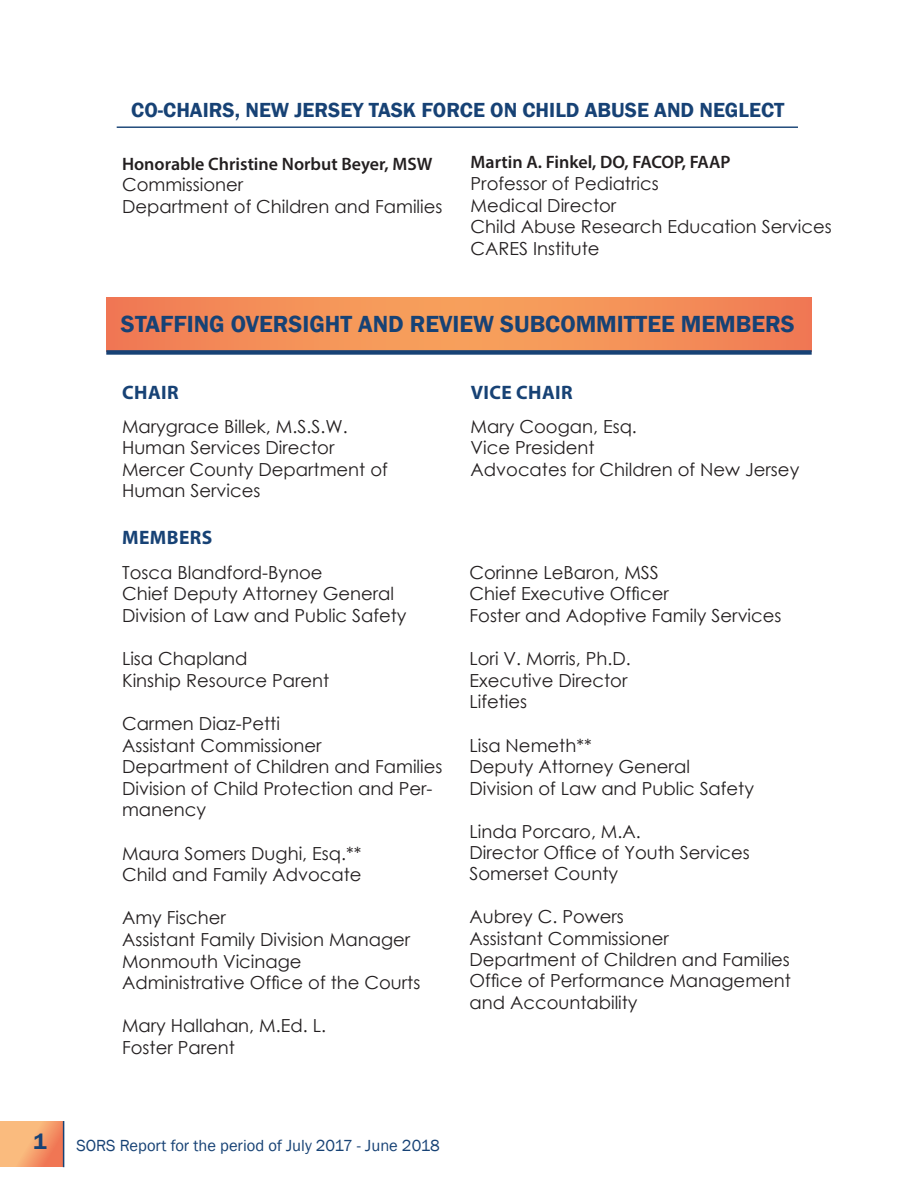
<style>
.page{position:relative;width:918px;height:1188px;background:#fff}
.page>*{position:absolute;margin:0;border:0;box-sizing:border-box;transform-origin:0 0}
.t1{font:600 24px "Franklin Gothic";color:#174275}
.t2{font:600 22.5px "Franklin Gothic";color:#174275}
.t3{font:600 21px "Franklin Gothic";color:#174275}
.t4{font:700 19.5px "Myriad Pro";letter-spacing:.02em;color:#174275}
.t5{font:18px/21.6px "Century Gothic";color:#231f20}
.t6{font:600 18px "Myriad Pro";color:#231f20}
.t7{font:16.5px "Franklin Gothic";color:#174275}
</style>
<div class="page">
<svg style="left:0;top:1121px;width:63px;height:46px;background:#f6a470"></svg>
<hr style="left:63px;top:1121px;width:1px;height:46px;background:#174275">
<svg style="left:106px;top:297px;width:705px;height:53px;background:#f38f58"></svg>
<hr style="left:117px;top:127px;width:681px;height:1px;background:#174275">
<div style="left:106px;top:350px;width:706px;height:5px;background:#174275"></div>
<p class="t3" style="left:131px;top:97px;width:655px">CO-CHAIRS, NEW JERSEY TASK FORCE ON CHILD ABUSE AND NEGLECT</p>
<p class="t6" style="left:122px;top:152px;width:312px">Honorable Christine Norbut Beyer, MSW</p>
<p class="t5" style="left:122px;top:174px;width:322px">Commissioner<br>Department of Children and Families</p>
<p class="t6" style="left:471px;top:151px;width:262px">Martin A. Finkel, DO, FACOP, FAAP</p>
<p class="t5" style="left:471px;top:172px;width:363px">Professor of Pediatrics<br>Medical Director<br>Child Abuse Research Education Services<br>CARES Institute</p>
<h1 class="t1" style="left:121px;top:309px;width:675px">STAFFING OVERSIGHT AND REVIEW SUBCOMMITTEE MEMBERS</h1>
<p class="t4" style="left:122px;top:380px;width:58px">CHAIR</p>
<p class="t4" style="left:471px;top:380px;width:103px">VICE CHAIR</p>
<p class="t5" style="left:122px;top:415px;width:267px">Marygrace Billek, M.S.S.W.<br>Human Services Director<br>Mercer County Department of<br>Human Services</p>
<p class="t5" style="left:471px;top:415px;width:330px">Mary Coogan, Esq.<br>Vice President<br>Advocates for Children of New Jersey</p>
<p class="t4" style="left:122px;top:524px;width:92px">MEMBERS</p>
<p class="t5" style="left:122px;top:561px;width:286px">Tosca Blandford-Bynoe<br>Chief Deputy Attorney General<br>Division of Law and Public Safety</p>
<p class="t5" style="left:122px;top:648px;width:209px">Lisa Chapland<br>Kinship Resource Parent</p>
<p class="t5" style="left:122px;top:712px;width:322px">Carmen Diaz-Petti<br>Assistant Commissioner<br>Department of Children and Families<br>Division of Child Protection and Per&shy;manency</p>
<p class="t5" style="left:122px;top:842px;width:241px">Maura Somers Dughi, Esq.**<br>Child and Family Advocate</p>
<p class="t5" style="left:122px;top:907px;width:300px">Amy Fischer<br>Assistant Family Division Manager<br>Monmouth Vicinage<br>Administrative Office of the Courts</p>
<p class="t5" style="left:122px;top:1015px;width:205px">Mary Hallahan, M.Ed. L.<br>Foster Parent</p>
<p class="t5" style="left:469px;top:561px;width:314px">Corinne LeBaron, MSS<br>Chief Executive Officer<br>Foster and Adoptive Family Services</p>
<p class="t5" style="left:469px;top:648px;width:163px">Lori V. Morris, Ph.D.<br>Executive Director<br>Lifeties</p>
<p class="t5" style="left:469px;top:734px;width:286px">Lisa Nemeth**<br>Deputy Attorney General<br>Division of Law and Public Safety</p>
<p class="t5" style="left:469px;top:820px;width:282px">Linda Porcaro, M.A.<br>Director Office of Youth Services<br>Somerset County</p>
<p class="t5" style="left:469px;top:906px;width:323px">Aubrey C. Powers<br>Assistant Commissioner<br>Department of Children and Families<br>Office of Performance Management and Accountability</p>
<p class="t2" style="left:34px;top:1128px;width:15px">1</p>
<p class="t7" style="left:76px;top:1135px;width:365px">SORS Report for the period of July 2017 - June 2018</p>
</div>
